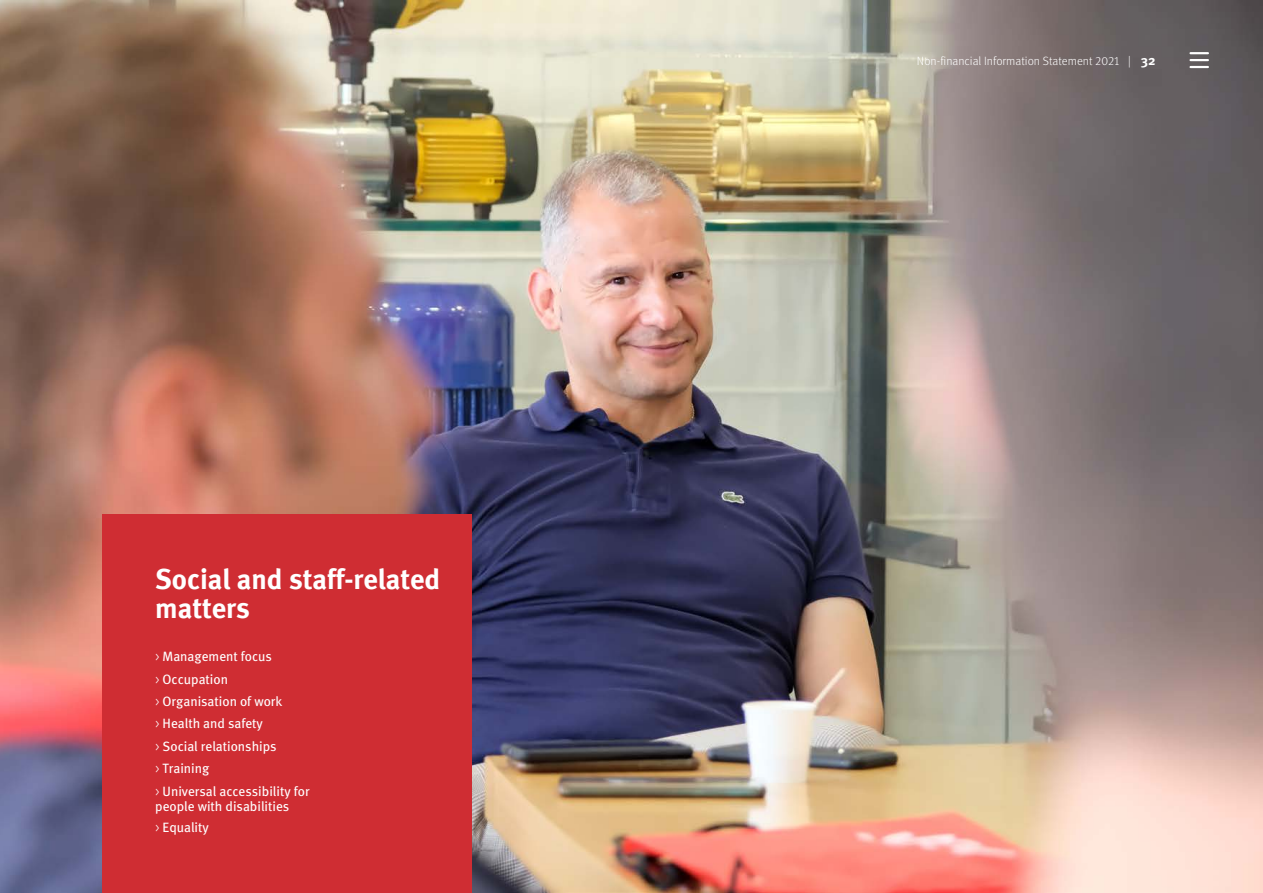
<style>
.page{position:relative;width:1263px;height:893px;background:#fff}
.page>*{position:absolute;margin:0;border:0;box-sizing:border-box;transform-origin:0 0}
.t1{font:28.5px/28.5px "Meta Bold LF";color:#fff}
.t2{font:13.5px/22.4px "Meta Book LF";color:#fff}
.t3{font:12px "Meta Light LF";color:#fff}
.s1{font-family:"Meta";font-weight:300}
.s2{font-family:"Meta";font-weight:700;font-size:13.5px}
</style>
<div class="page">
<img style="left:0;top:0;width:1263px;height:893px">
<div style="left:102px;top:514px;width:370px;height:379px;background:#cf2d33"></div>
<svg style="left:1189px;top:52px;width:20px;height:16px"></svg>
<h1 class="t1" style="left:155px;top:565px;width:286px">Social and staff-related matters</h1>
<p class="t2" style="left:155px;top:645px;width:156px"><span class="s1">&gt;</span> Management focus<br><span class="s1">&gt;</span> Occupation<br><span class="s1">&gt;</span> Organisation of work<br><span class="s1">&gt;</span> Health and safety<br><span class="s1">&gt;</span> Social relationships<br><span class="s1">&gt;</span> Training<br><span class="s1">&gt;</span> Universal accessibility for</p>
<p class="t2" style="left:155px;top:795px;width:136px;line-height:21.1px">people with disabilities <span class="s1">&gt;</span> Equality</p>
<p class="t3" style="left:917px;top:54px;width:240px">Non-financial Information Statement 2021 | <span class="s2">32</span></p>
</div>
